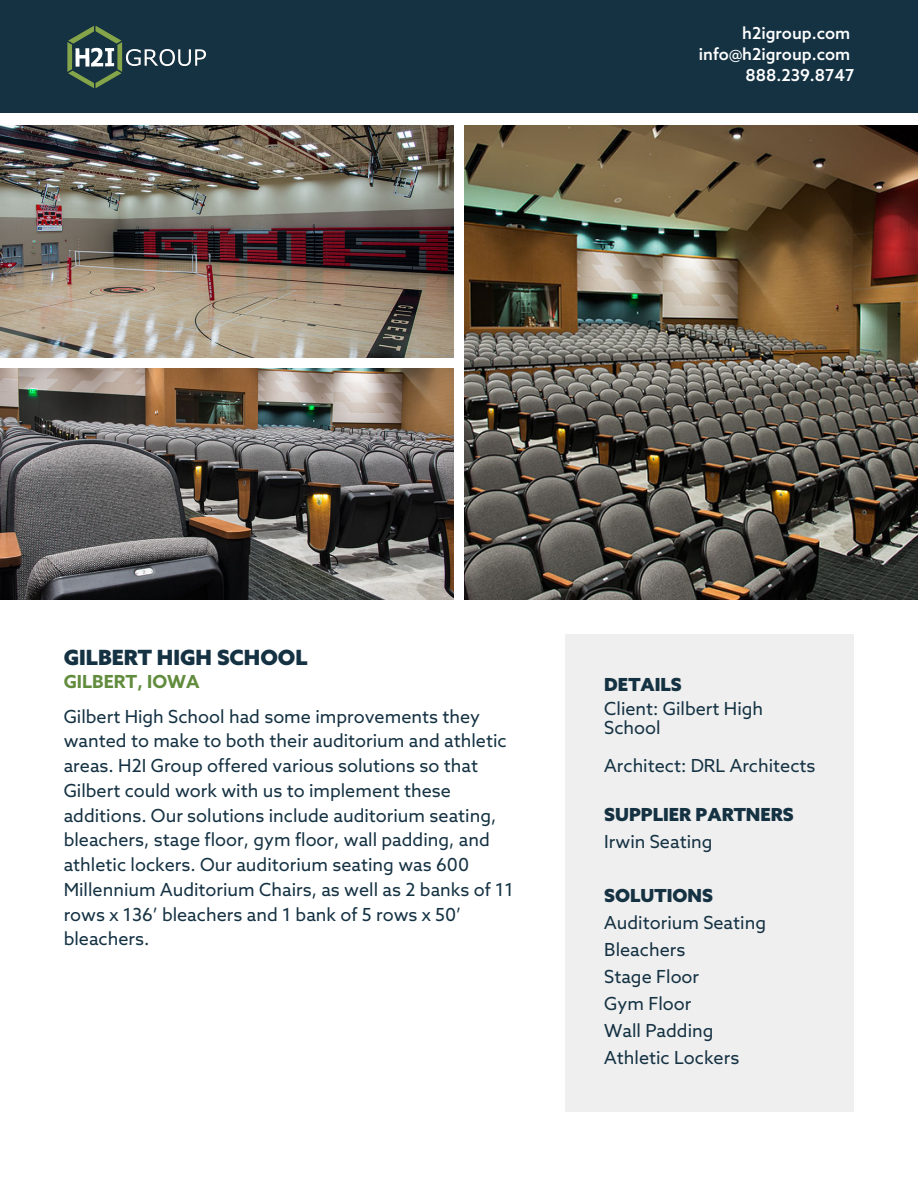
<style>
.page{position:relative;width:918px;height:1188px;background:#fff}
.page>*{position:absolute;margin:0;border:0;box-sizing:border-box;transform-origin:0 0}
.t1{font:900 21px "Azo Sans";color:#153243}
.t2{font:18px/24.8px "Azo Sans";color:#153243}
.t3{font:900 18px "Azo Sans";color:#153243}
.t4{font:700 18px "Azo Sans";color:#628c3d}
.t5{font:500 16.5px/21.3px "Azo Sans";color:#fff;text-align:right}
</style>
<div class="page">
<img style="left:0;top:126px;width:453px;height:231px">
<img style="left:465px;top:126px;width:453px;height:473px">
<img style="left:0;top:369px;width:453px;height:230px">
<div style="left:0;top:0;width:918px;height:112px;background:#153243"></div>
<div style="left:566px;top:634px;width:288px;height:478px;background:#efefef"></div>
<img style="left:67px;top:25px;width:139px;height:63px">
<p class="t5" style="left:699px;top:23px;width:157px">h2igroup.com info@h2igroup.com<br>888.239.8747</p>
<p class="t1" style="left:64px;top:646px;width:246px">GILBERT HIGH SCHOOL</p>
<p class="t4" style="left:64px;top:673px;width:137px">GILBERT, IOWA</p>
<p class="t2" style="left:64px;top:705px;width:451px">Gilbert High School had some improvements they wanted to make to both their auditorium and athletic areas. H2I Group offered various solutions so that Gilbert could work with us to implement these additions. Our solutions include auditorium seating, bleachers, stage floor, gym floor, wall padding, and athletic lockers. Our auditorium seating was 600<br>Millennium Auditorium Chairs, as well as 2 banks of 11 rows x 136’ bleachers and 1 bank of 5 rows x 50’ bleachers.</p>
<p class="t3" style="left:604px;top:675px;width:79px">DETAILS</p>
<p class="t2" style="left:604px;top:700px;width:160px;line-height:19.2px">Client: Gilbert High<br>School</p>
<p class="t2" style="left:604px;top:755px;width:213px">Architect: DRL Architects</p>
<p class="t3" style="left:604px;top:806px;width:191px">SUPPLIER PARTNERS</p>
<p class="t2" style="left:604px;top:831px;width:110px">Irwin Seating</p>
<p class="t3" style="left:604px;top:887px;width:110px">SOLUTIONS</p>
<p class="t2" style="left:604px;top:911px;width:163px;line-height:27px">Auditorium Seating<br>Bleachers<br>Stage Floor<br>Gym Floor<br>Wall Padding<br>Athletic Lockers</p>
</div>
